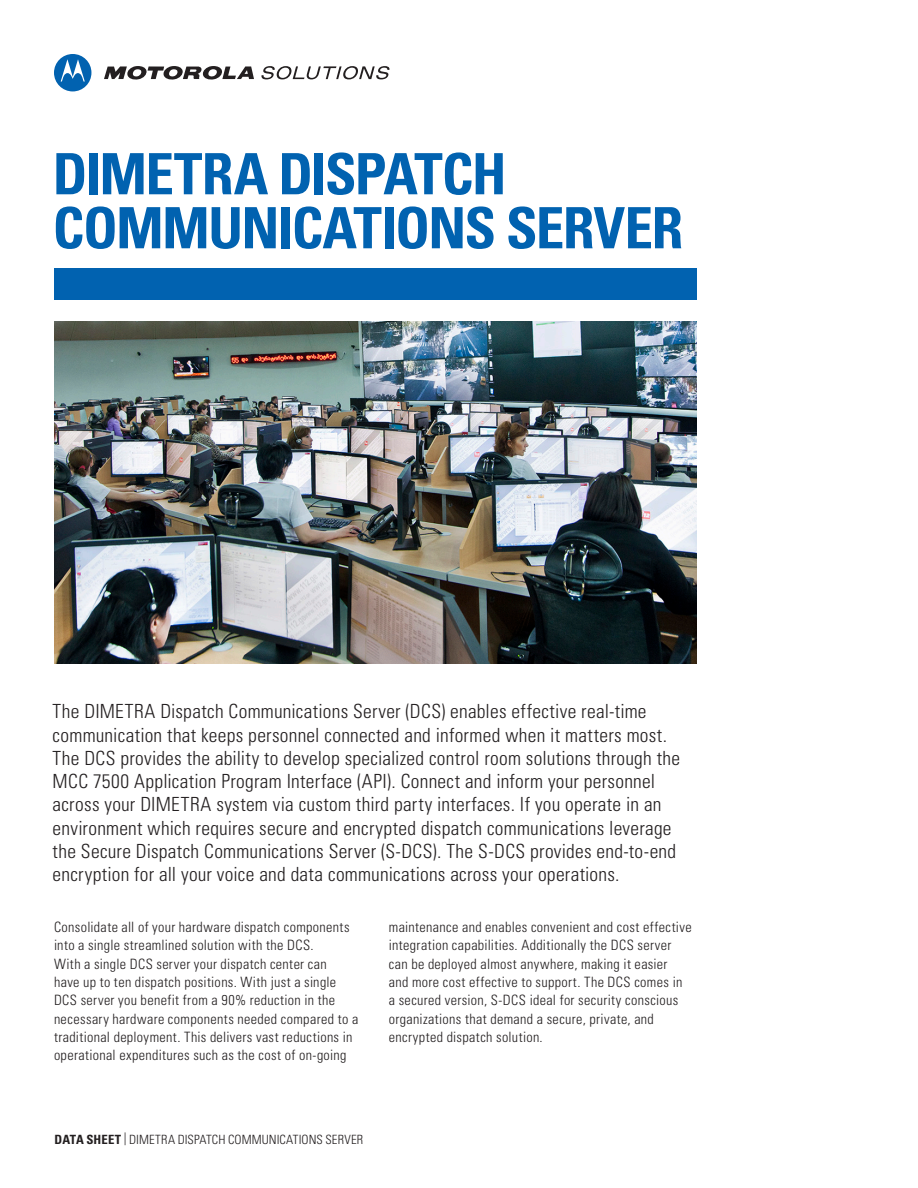
<style>
.page{position:relative;width:918px;height:1188px;background:#fff}
.page>*{position:absolute;margin:0;border:0;box-sizing:border-box;transform-origin:0 0}
.t1{font:700 condensed 57px/54px "Univers";letter-spacing:-.03em;color:#0162b0}
.t2{font:300 condensed 19.5px/23.2px "Univers";letter-spacing:.015em;color:#231f20}
.t3{font:300 condensed 14.25px/18.3px "Univers";letter-spacing:.025em;color:#231f20}
.t4{font:300 condensed 12.75px "Univers";letter-spacing:.005em;color:#231f20}
.s1{font-weight:700}
</style>
<div class="page">
<div style="left:54px;top:268px;width:643px;height:31px;background:#0162b0"></div>
<svg style="left:104px;top:66px;width:150px;height:14px"></svg>
<svg style="left:54px;top:54px;width:37px;height:37px"></svg>
<svg style="left:261px;top:66px;width:128px;height:13px"></svg>
<img style="left:54px;top:322px;width:643px;height:342px">
<p class="t1" style="left:53px;top:147px;width:632px">DIMETRA DISPATCH<br>COMMUNICATIONS SERVER</p>
<p class="t2" style="left:53px;top:700px;width:629px">The DIMETRA Dispatch Communications Server (DCS) enables effective real-time communication that keeps personnel connected and informed when it matters most.<br>The DCS provides the ability to develop specialized control room solutions through the MCC 7500 Application Program Interface (API). Connect and inform your personnel across your DIMETRA system via custom third party interfaces. If you operate in an environment which requires secure and encrypted dispatch communications leverage the Secure Dispatch Communications Server (S-DCS). The S-DCS provides end-to-end encryption for all your voice and data communications across your operations.</p>
<p class="t3" style="left:54px;top:918px;width:306px">Consolidate all of your hardware dispatch components into a single streamlined solution with the DCS.<br>With a single DCS server your dispatch center can<br>have up to ten dispatch positions. With just a single DCS server you benefit from a 90% reduction in the necessary hardware components needed compared to a traditional deployment. This delivers vast reductions in operational expenditures such as the cost of on-going</p>
<p class="t3" style="left:389px;top:918px;width:304px">maintenance and enables convenient and cost effective integration capabilities. Additionally the DCS server can be deployed almost anywhere, making it easier<br>and more cost effective to support. The DCS comes in a secured version, S-DCS ideal for security conscious organizations that demand a secure, private, and encrypted dispatch solution.</p>
<p class="t4" style="left:55px;top:1132px;width:310px"><span class="s1">DATA SHEET</span> | DIMETRA DISPATCH COMMUNICATIONS SERVER</p>
</div>
